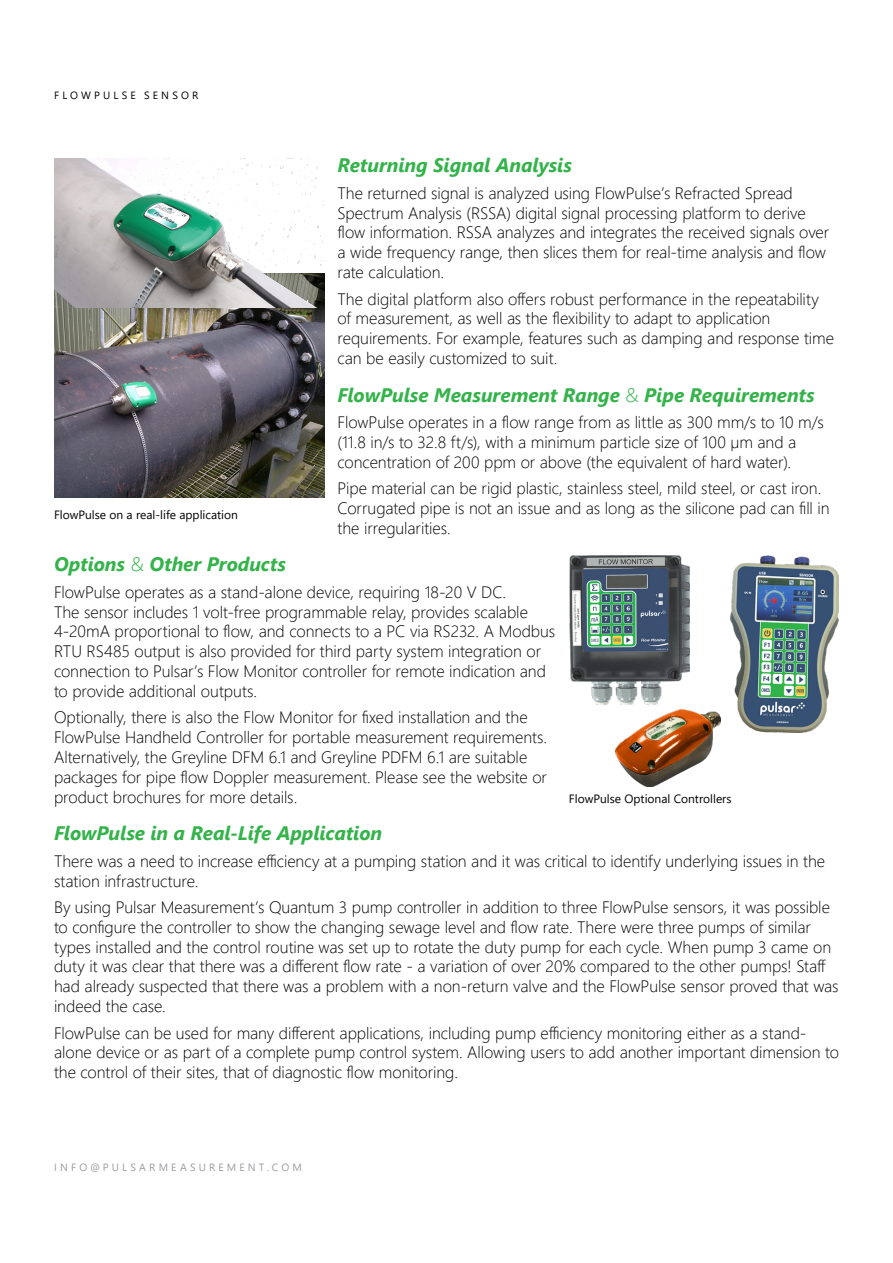
<style>
.page{position:relative;width:893px;height:1263px;background:#fff}
.page>*{position:absolute;margin:0;border:0;box-sizing:border-box;transform-origin:0 0}
.t1{font:italic 700 19.5px "Segoe UI";letter-spacing:-.005em;color:#33b34a}
.t2{font:300 16.5px/19.8px "Segoe UI";letter-spacing:-.005em;color:#000}
.t3{font:12px "Segoe UI";color:#000}
.t4{font:10.5px "Segoe UI";letter-spacing:.3em;color:#999ca0}
.t5{font:10.5px "Segoe UI";letter-spacing:.295em;color:#000}
.s1{font-weight:300;font-style:normal}
</style>
<div class="page">
<img style="left:54px;top:307px;width:270px;height:190px">
<img style="left:54px;top:158px;width:270px;height:149px">
<img style="left:569px;top:556px;width:120px;height:149px">
<img style="left:730px;top:556px;width:109px;height:177px">
<img style="left:616px;top:709px;width:104px;height:77px">
<p class="t5" style="left:54px;top:85px;width:146px">FLOWPULSE SENSOR</p>
<p class="t3" style="left:54px;top:504px;width:185px">FlowPulse on a real-life application</p>
<p class="t1" style="left:338px;top:147px;width:236px">Returning Signal Analysis</p>
<p class="t2" style="left:338px;top:181px;width:493px">The returned signal is analyzed using FlowPulse’s Refracted Spread Spectrum Analysis (RSSA) digital signal processing platform to derive flow information. RSSA analyzes and integrates the received signals over a wide frequency range, then slices them for real-time analysis and flow rate calculation.</p>
<p class="t2" style="left:338px;top:287px;width:498px">The digital platform also offers robust performance in the repeatability of measurement, as well as the flexibility to adapt to application requirements. For example, features such as damping and response time can be easily customized to suit.</p>
<p class="t1" style="left:338px;top:376px;width:479px">FlowPulse Measurement Range <span class="s1">&amp;</span> Pipe Requirements</p>
<p class="t2" style="left:338px;top:411px;width:488px">FlowPulse operates in a flow range from as little as 300 mm/s to 10 m/s (11.8 in/s to 32.8 ft/s), with a minimum particle size of 100 µm and a concentration of 200 ppm or above (the equivalent of hard water).</p>
<p class="t2" style="left:338px;top:477px;width:494px">Pipe material can be rigid plastic, stainless steel, mild steel, or cast iron.<br>Corrugated pipe is not an issue and as long as the silicone pad can fill in the irregularities.</p>
<p class="t1" style="left:54px;top:546px;width:234px">Options <span class="s1">&amp;</span> Other Products</p>
<p class="t2" style="left:54px;top:580px;width:503px">FlowPulse operates as a stand-alone device, requiring 18-20 V DC.<br>The sensor includes 1 volt-free programmable relay, provides scalable 4-20mA proportional to flow, and connects to a PC via RS232. A Modbus RTU RS485 output is also provided for third party system integration or connection to Pulsar’s Flow Monitor controller for remote indication and to provide additional outputs.</p>
<p class="t2" style="left:54px;top:706px;width:495px">Optionally, there is also the Flow Monitor for fixed installation and the FlowPulse Handheld Controller for portable measurement requirements.<br>Alternatively, the Greyline DFM 6.1 and Greyline PDFM 6.1 are suitable packages for pipe flow Doppler measurement. Please see the website or product brochures for more details.</p>
<p class="t1" style="left:54px;top:815px;width:330px">FlowPulse in a Real-Life Application</p>
<p class="t2" style="left:54px;top:849px;width:773px">There was a need to increase efficiency at a pumping station and it was critical to identify underlying issues in the station infrastructure.</p>
<p class="t2" style="left:54px;top:896px;width:786px">By using Pulsar Measurement’s Quantum 3 pump controller in addition to three FlowPulse sensors, it was possible to configure the controller to show the changing sewage level and flow rate. There were three pumps of similar types installed and the control routine was set up to rotate the duty pump for each cycle. When pump 3 came on duty it was clear that there was a different flow rate - a variation of over 20% compared to the other pumps! Staff had already suspected that there was a problem with a non-return valve and the FlowPulse sensor proved that was indeed the case.</p>
<p class="t2" style="left:54px;top:1021px;width:786px">FlowPulse can be used for many different applications, including pump efficiency monitoring either as a stand&shy;alone device or as part of a complete pump control system. Allowing users to add another important dimension to the control of their sites, that of diagnostic flow monitoring.</p>
<p class="t3" style="left:569px;top:787px;width:164px">FlowPulse Optional Controllers</p>
<p class="t4" style="left:54px;top:1157px;width:249px">INFO@PULSARMEASUREMENT.COM</p>
</div>
